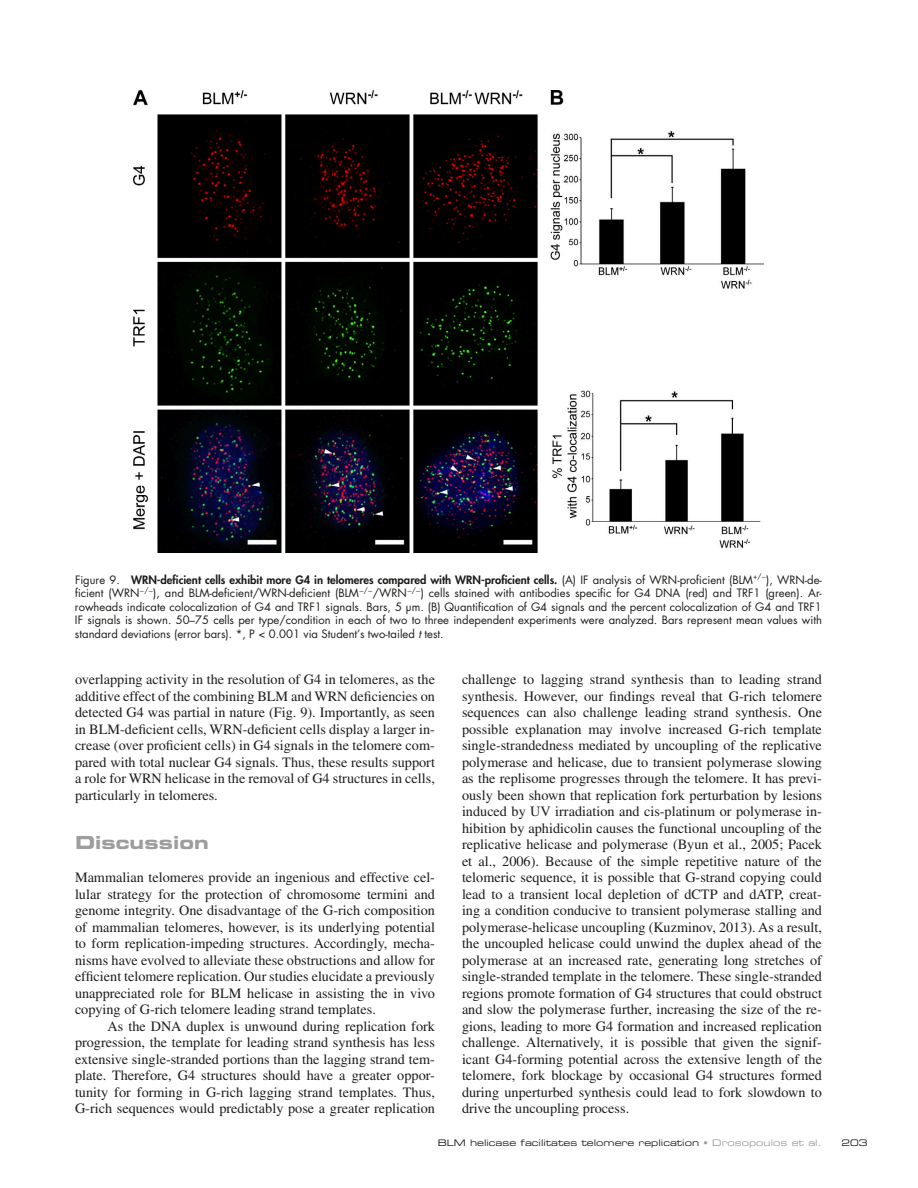
<style>
.page{position:relative;width:918px;height:1188px;background:#fff}
.page>*{position:absolute;margin:0;border:0;box-sizing:border-box;transform-origin:0 0}
.t1{font:18px "Eurostile LT Std Bold Ex 2";letter-spacing:.005em;color:#9d9d9d}
.t2{font:14.25px/16.5px "Times LT Std";color:#1d1d1b;text-align:justify}
.t3{font:11.25px/13.5px "Futura Std";color:#1d1d1b;text-align:justify}
.t4{font:9px "Eurostile LT Std Ex 2";color:#1d1d1b}
.s1{font-weight:800}
.s2{font-style:italic}
.s3{color:#9d9d9d}
</style>
<div class="page">
<img style="left:134px;top:90px;width:629px;height:462px">
<p class="t3" style="left:75px;top:573px;width:749px">Figure 9. <span class="s1">WRN-deficient cells exhibit more G4 in telomeres compared with WRN-proficient cells.</span> (A) IF analysis of WRN-proficient (BLM<sup>+/</sup><sup>−</sup>), WRN-de&shy;ficient (WRN<sup>−</sup><sup>/</sup><sup>−</sup>), and BLM-deficient/WRN-deficient (BLM<sup>−</sup><sup>/</sup><sup>−</sup>/WRN<sup>−</sup><sup>/</sup><sup>−</sup>) cells stained with antibodies specific for G4 DNA (red) and TRF1 (green). Ar&shy;rowheads indicate colocalization of G4 and TRF1 signals. Bars, 5 µm. (B) Quantification of G4 signals and the percent colocalization of G4 and TRF1<br>IF signals is shown. 50–75 cells per type/condition in each of two to three independent experiments were analyzed. Bars represent mean values with standard deviations (error bars). *, P &lt; 0.001 via Student’s two-tailed <span class="s2">t</span> test.</p>
<p class="t2" style="left:75px;top:671px;width:362px">overlapping activity in the resolution of G4 in telomeres, as the additive effect of the combining BLM and WRN deficiencies on detected G4 was partial in nature (Fig. 9). Importantly, as seen in BLM-deficient cells, WRN-deficient cells display a larger in&shy;crease (over proficient cells) in G4 signals in the telomere com&shy;pared with total nuclear G4 signals. Thus, these results support a role for WRN helicase in the removal of G4 structures in cells, particularly in telomeres.</p>
<p class="t1" style="left:75px;top:830px;width:135px">Discussion</p>
<p class="t2" style="left:75px;top:869px;width:362px">Mammalian telomeres provide an ingenious and effective cel&shy;lular strategy for the protection of chromosome termini and genome integrity. One disadvantage of the G-rich composition of mammalian telomeres, however, is its underlying potential to form replication-impeding structures. Accordingly, mecha&shy;nisms have evolved to alleviate these obstructions and allow for efficient telomere replication. Our studies elucidate a previously unappreciated role for BLM helicase in assisting the in vivo copying of G-rich telomere leading strand templates.</p>
<p class="t2" style="left:75px;top:1017px;width:362px;text-indent:32px">As the DNA duplex is unwound during replication fork progression, the template for leading strand synthesis has less extensive single-stranded portions than the lagging strand tem&shy;plate. Therefore, G4 structures should have a greater oppor&shy;tunity for forming in G-rich lagging strand templates. Thus, G-rich sequences would predictably pose a greater replication</p>
<p class="t2" style="left:462px;top:671px;width:362px">challenge to lagging strand synthesis than to leading strand synthesis. However, our findings reveal that G-rich telomere sequences can also challenge leading strand synthesis. One possible explanation may involve increased G-rich template single-strandedness mediated by uncoupling of the replicative polymerase and helicase, due to transient polymerase slowing as the replisome progresses through the telomere. It has previ&shy;ously been shown that replication fork perturbation by lesions induced by UV irradiation and cis-platinum or polymerase in&shy;hibition by aphidicolin causes the functional uncoupling of the replicative helicase and polymerase (Byun et al., 2005; Pacek et al., 2006). Because of the simple repetitive nature of the telomeric sequence, it is possible that G-strand copying could lead to a transient local depletion of dCTP and dATP, creat&shy;ing a condition conducive to transient polymerase stalling and polymerase-helicase uncoupling (Kuzminov, 2013). As a result, the uncoupled helicase could unwind the duplex ahead of the polymerase at an increased rate, generating long stretches of single-stranded template in the telomere. These single-stranded regions promote formation of G4 structures that could obstruct and slow the polymerase further, increasing the size of the re&shy;gions, leading to more G4 formation and increased replication challenge. Alternatively, it is possible that given the signif&shy;icant G4-forming potential across the extensive length of the telomere, fork blockage by occasional G4 structures formed during unperturbed synthesis could lead to fork slowdown to drive the uncoupling process.</p>
<p class="t4" style="left:438px;top:1136px;width:19px">BLM</p>
<p class="t4" style="left:470px;top:1136px;width:353px">helicase facilitates telomere replication <span class="s3">• Drosopoulos et al.</span></p>
<p class="t4" style="left:841px;top:1136px;width:28px">203</p>
</div>
